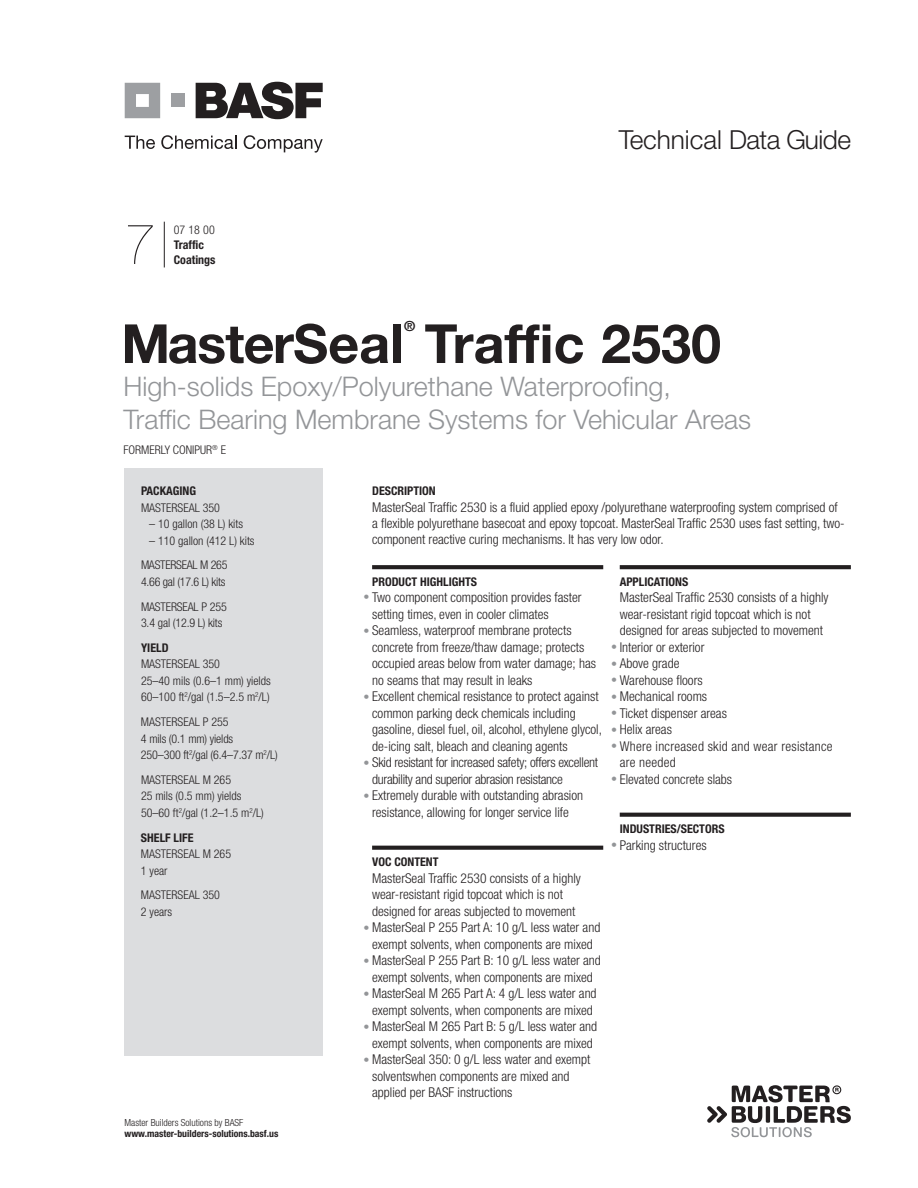
<style>
.page{position:relative;width:918px;height:1188px;background:#fff}
.page>*{position:absolute;margin:0;border:0;box-sizing:border-box;transform-origin:0 0}
.t1{font:200 57px "Helvetica Neue LT Std";color:#231f20}
.t2{font:700 54px "Helvetica Neue LT Std";color:#231f20}
.t3{font:300 27px/33px "Helvetica Neue LT Std";color:#939598}
.t4{font:300 26.25px "Helvetica Neue LT Std";letter-spacing:-.015em;color:#231f20}
.t5{font:700 13.95px "Helvetica Neue LT Std";color:#231f20}
.t6{font:300 condensed 13.5px/16.5px "Helvetica Neue LT Std";color:#231f20}
.t7{font:300 condensed 13.5px/16.5px "Helvetica Neue LT Std";letter-spacing:-.02em;color:#231f20}
.t8{font:300 condensed 13.5px/16.5px "Helvetica Neue LT Std";letter-spacing:.02em;color:#231f20}
.t9{font:300 condensed 12px/16.5px "Helvetica Neue LT Std";color:#231f20}
.t10{font:700 condensed 12px "Helvetica Neue LT Std";color:#231f20}
.t11{font:300 condensed 12px/16.5px "Helvetica Neue LT Std";letter-spacing:-.02em;color:#231f20;text-align:right}
.t12{font:700 condensed 9.75px "Helvetica Neue LT Std";color:#231f20}
.t13{font:300 condensed 9.75px "Helvetica Neue LT Std";color:#231f20}
.s1{font-size:12px;color:#939598}
</style>
<div class="page">
<div style="left:125px;top:469px;width:198px;height:587px;background:#dcdddf"></div>
<svg style="left:372px;top:565px;width:231px;height:4px"></svg>
<svg style="left:620px;top:565px;width:231px;height:4px"></svg>
<svg style="left:620px;top:813px;width:231px;height:4px"></svg>
<svg style="left:372px;top:846px;width:231px;height:4px"></svg>
<hr style="left:164px;top:222px;width:1px;height:45px;background:#231f20">
<svg style="left:125px;top:136px;width:30px;height:13px"></svg>
<svg style="left:161px;top:135px;width:75px;height:14px"></svg>
<svg style="left:244px;top:135px;width:79px;height:18px"></svg>
<svg style="left:196px;top:82px;width:127px;height:37px"></svg>
<svg style="left:125px;top:83px;width:35px;height:35px"></svg>
<div style="left:171px;top:94px;width:14px;height:13px;background:#9d9fa2"></div>
<svg style="left:707px;top:1085px;width:144px;height:52px"></svg>
<h1 class="t1" style="left:125px;top:211px;width:33px">7</h1>
<p class="t9" style="left:174px;top:221px;width:42px">07 18 00</p>
<p class="t10" style="left:174px;top:237px;width:32px">TRAFFIC</p>
<p class="t10" style="left:174px;top:252px;width:43px">COATINGS</p>
<h3 class="t4" style="left:619px;top:123px;width:234px">Technical Data Guide</h3>
<p class="t5" style="left:404px;top:317px;width:13px">®</p>
<h2 class="t2" style="left:121px;top:310px;width:601px">MasterSeal Traffic 2530</h2>
<h3 class="t3" style="left:123px;top:369px;width:629px">High-solids Epoxy/Polyurethane Waterproofing,<br>Traffic Bearing Membrane Systems for Vehicular Areas</h3>
<p class="t9" style="left:123px;top:441px;width:103px">Formerly Conipur<sup>®</sup> E</p>
<p class="t10" style="left:372px;top:483px;width:65px">DESCRIPTION</p>
<p class="t6" style="left:372px;top:498px;width:474px">MasterSeal Traffic 2530 is a fluid applied epoxy /polyurethane waterproofing system comprised of a flexible polyurethane basecoat and epoxy topcoat. MasterSeal Traffic 2530 uses fast setting, two&shy;component reactive curing mechanisms. It has very low odor.</p>
<p class="t10" style="left:372px;top:574px;width:106px">PRODUCT HIGHLIGHTS</p>
<p class="t6" style="left:372px;top:589px;width:211px;text-indent:-9px"><span class="s1">•</span> Two component composition provides faster setting times, even in cooler climates</p>
<p class="t6" style="left:372px;top:622px;width:225px;text-indent:-9px"><span class="s1">•</span> Seamless, waterproof membrane protects concrete from freeze/thaw damage; protects occupied areas below from water damage; has no seams that may result in leaks</p>
<p class="t6" style="left:372px;top:688px;width:231px;text-indent:-9px"><span class="s1">•</span> Excellent chemical resistance to protect against common parking deck chemicals including gasoline, diesel fuel, oil, alcohol, ethylene glycol, de-icing salt, bleach and cleaning agents</p>
<p class="t7" style="left:372px;top:754px;width:228px;text-indent:-9px"><span class="s1">•</span> Skid resistant for increased safety; offers excellent durability and superior abrasion resistance</p>
<p class="t6" style="left:363px;top:787px;width:221px;text-align:center"><span class="s1">•</span> Extremely durable with outstanding abrasion resistance, allowing for longer service life</p>
<p class="t10" style="left:141px;top:483px;width:56px">PACKAGING</p>
<p class="t9" style="left:141px;top:499px;width:8px">Mast</p>
<p class="t9" style="left:166px;top:499px;width:55px">erSeal 350</p>
<p class="t9" style="left:149px;top:515px;width:95px">– 10 gallon (38 L) kits</p>
<p class="t9" style="left:149px;top:532px;width:107px">– 110 gallon (412 L) kits</p>
<p class="t9" style="left:141px;top:557px;width:7px">Mast</p>
<p class="t11" style="left:141px;top:557px;width:88px">erSeal M 265<br>4.66 gal (17.6 L) kits</p>
<p class="t9" style="left:141px;top:598px;width:8px">Mast</p>
<p class="t10" style="left:620px;top:574px;width:70px">APPLICATIONS</p>
<p class="t6" style="left:620px;top:589px;width:210px">MasterSeal Traffic 2530 consists of a highly wear-resistant rigid topcoat which is not designed for areas subjected to movement</p>
<p class="t6" style="left:611px;top:639px;width:95px"><span class="s1">•</span> I nterior or exterior</p>
<p class="t6" style="left:611px;top:655px;width:70px"><span class="s1">•</span> Above grade</p>
<p class="t6" style="left:611px;top:672px;width:93px"><span class="s1">•</span> Warehouse floors</p>
<p class="t6" style="left:611px;top:688px;width:98px"><span class="s1">•</span> Mechanical rooms</p>
<p class="t6" style="left:611px;top:705px;width:117px"><span class="s1">•</span> Ticket dispenser areas</p>
<p class="t6" style="left:611px;top:721px;width:62px"><span class="s1">•</span> Helix areas</p>
<p class="t8" style="left:620px;top:738px;width:214px;text-indent:-9px"><span class="s1">•</span> Where increased skid and wear resistance are needed</p>
<p class="t6" style="left:611px;top:771px;width:123px"><span class="s1">•</span> Elevated concrete slabs</p>
<p class="t9" style="left:141px;top:598px;width:87px;text-indent:25px">erSeal P 255<br>3.4 gal (12.9 L) kits</p>
<p class="t10" style="left:141px;top:640px;width:22px">YIELD</p>
<p class="t9" style="left:141px;top:656px;width:8px">Mast</p>
<p class="t9" style="left:141px;top:656px;width:131px;text-indent:25px">erSeal 350<br>25–40 mils (0.6–1 mm) yields<br>60–100 ft<sup>2</sup>/gal (1.5–2.5 m<sup>2</sup>/L)</p>
<p class="t9" style="left:141px;top:713px;width:8px">Mast</p>
<p class="t9" style="left:141px;top:713px;width:138px;text-indent:25px">erSeal P 255<br>4 mils (0.1 mm) yields<br>250–300 ft<sup>2</sup>/gal (6.4–7.37 m<sup>2</sup>/L)</p>
<p class="t9" style="left:141px;top:771px;width:8px">Mast</p>
<p class="t9" style="left:141px;top:771px;width:124px;text-indent:25px">erSeal M 265<br>25 mils (0.5 mm) yields<br>50–60 ft<sup>2</sup>/gal (1.2–1.5 m<sup>2</sup>/L)</p>
<p class="t10" style="left:141px;top:830px;width:54px">SHELF LIFE</p>
<p class="t9" style="left:141px;top:845px;width:8px">Mast</p>
<p class="t10" style="left:620px;top:822px;width:106px">INDUSTRIES/SECTORS</p>
<p class="t6" style="left:611px;top:837px;width:97px"><span class="s1">•</span> Parking structures</p>
<p class="t9" style="left:141px;top:845px;width:92px;text-indent:25px">erSeal M 265<br>1 year</p>
<p class="t9" style="left:141px;top:887px;width:8px">Mast</p>
<p class="t10" style="left:372px;top:855px;width:66px">VOC CONTENT</p>
<p class="t6" style="left:372px;top:870px;width:210px">MasterSeal Traffic 2530 consists of a highly wear-resistant rigid topcoat which is not designed for areas subjected to movement</p>
<p class="t6" style="left:363px;top:919px;width:238px;text-align:center"><span class="s1">•</span> MasterSeal P 255 Part A: 10 g/L less water and exempt solvents, when components are mixed</p>
<p class="t6" style="left:363px;top:952px;width:239px;text-align:center"><span class="s1">•</span> MasterSeal P 255 Part B: 10 g/L less water and exempt solvents, when components are mixed</p>
<p class="t6" style="left:363px;top:985px;width:235px;text-align:center"><span class="s1">•</span> MasterSeal M 265 Part A: 4 g/L less water and exempt solvents, when components are mixed</p>
<p class="t6" style="left:363px;top:1018px;width:235px;text-align:center"><span class="s1">•</span> MasterSeal M 265 Part B: 5 g/L less water and exempt solvents, when components are mixed</p>
<p class="t6" style="left:372px;top:1051px;width:220px;text-indent:-9px"><span class="s1">•</span> MasterSeal 350: 0 g/L less water and exempt solventswhen components are mixed and applied per BASF instructions</p>
<p class="t9" style="left:141px;top:887px;width:81px;text-indent:25px">erSeal 350<br>2 years</p>
<p class="t13" style="left:125px;top:1117px;width:120px">Master Builders Solutions by BASF</p>
<p class="t12" style="left:125px;top:1128px;width:155px">WWW.MASTER-BUILDERS-SOLUTIONS.BASF.US</p>
</div>
